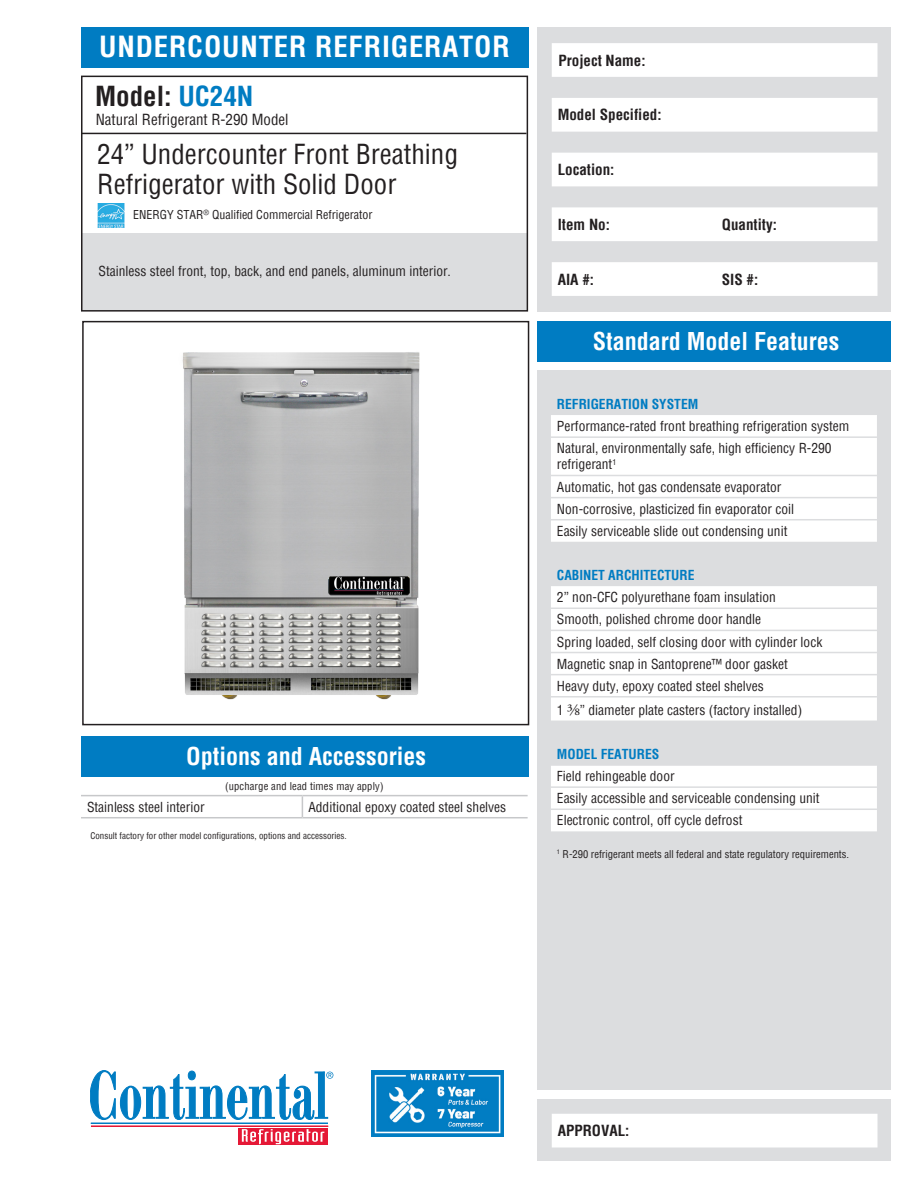
<style>
.page{position:relative;width:918px;height:1188px;background:#fff}
.page>*{position:absolute;margin:0;border:0;box-sizing:border-box;transform-origin:0 0}
.t1{font:700 condensed 28.5px "Helvetica";letter-spacing:.03em;color:#fff}
.t2{font:condensed 27px "Helvetica";color:#231f20}
.t3{font:700 condensed 27px "Helvetica";color:#231f20}
.t4{font:700 condensed 24px "Helvetica";color:#fff}
.t5{font:700 condensed 15px "Helvetica";color:#231f20}
.t6{font:condensed 15px "Helvetica";color:#231f20}
.t7{font:condensed 13.5px/16.2px "Helvetica";color:#231f20}
.t8{font:700 condensed 13.5px "Helvetica";color:#007cc2}
.t9{font:condensed 12px "Helvetica";color:#231f20}
.t10{font:condensed 10.5px "Helvetica";color:#231f20}
.t11{font:condensed 9px "Helvetica";color:#231f20}
.s1{color:#007cc2}
.s2{font-family:"Adobe Garamond Pro";font-stretch:normal;font-size:16.5px}
</style>
<div class="page">
<div style="left:538px;top:1099px;width:353px;height:62px;background:#dcdddf"></div>
<div style="left:81px;top:233px;width:446px;height:77px;background:#dcdddf"></div>
<div style="left:538px;top:321px;width:353px;height:40px;background:#007cc2"></div>
<div style="left:538px;top:370px;width:353px;height:720px;background:#dcdddf"></div>
<div style="left:538px;top:27px;width:353px;height:285px;background:#dcdddf"></div>
<svg style="left:552px;top:43px;width:326px;height:253px;fill:#fff"></svg>
<div style="left:81px;top:76px;width:447px;height:236px;border:2px solid #231f20"></div>
<div style="left:81px;top:27px;width:447px;height:40px;background:#007cc2"></div>
<div style="left:552px;top:1114px;width:326px;height:34px;background:#fff"></div>
<div style="left:81px;top:736px;width:447px;height:40px;background:#007cc2"></div>
<hr style="left:81px;top:133px;width:445px;height:1px;background:#231f20">
<hr style="left:91px;top:1123px;width:237px;height:1px;background:#007cc2">
<hr style="left:91px;top:1126px;width:237px;height:1px;background:#e51836">
<svg style="left:238px;top:1128px;width:90px;height:17px"></svg>
<svg style="left:242px;top:1129px;width:82px;height:15px"></svg>
<svg style="left:90px;top:1070px;width:243px;height:50px"></svg>
<img style="left:371px;top:1070px;width:133px;height:67px">
<div style="left:82px;top:321px;width:447px;height:404px;border:2px solid #231f20"></div>
<div style="left:551px;top:415px;width:326px;height:82px;background:#fff"></div>
<svg style="left:551px;top:498px;width:326px;height:333px;fill:#fff"></svg>
<svg style="left:551px;top:542px;width:326px;height:201px;fill:#fff"></svg>
<hr style="left:551px;top:475px;width:326px;height:1px;background:#dcdddf">
<hr style="left:551px;top:519px;width:326px;height:1px;background:#dcdddf">
<hr style="left:551px;top:608px;width:326px;height:1px;background:#dcdddf">
<hr style="left:551px;top:630px;width:326px;height:1px;background:#dcdddf">
<hr style="left:551px;top:652px;width:326px;height:1px;background:#dcdddf">
<hr style="left:551px;top:674px;width:326px;height:1px;background:#dcdddf">
<hr style="left:551px;top:696px;width:326px;height:2px;background:#dcdddf">
<hr style="left:551px;top:786px;width:326px;height:2px;background:#dcdddf">
<hr style="left:551px;top:809px;width:326px;height:1px;background:#dcdddf">
<hr style="left:551px;top:436px;width:326px;height:2px;background:#dcdddf">
<hr style="left:551px;top:764px;width:326px;height:2px;background:#dcdddf">
<hr style="left:81px;top:795px;width:221px;height:1px;background:#c7c8ca">
<hr style="left:302px;top:795px;width:226px;height:1px;background:#c7c8ca">
<svg style="left:302px;top:796px;width:1px;height:21px"></svg>
<hr style="left:81px;top:817px;width:221px;height:1px;background:#c7c8ca">
<hr style="left:302px;top:817px;width:226px;height:1px;background:#c7c8ca">
<img style="left:98px;top:203px;width:27px;height:25px">
<img style="left:167px;top:322px;width:274px;height:403px">
<h1 class="t1" style="left:99px;top:28px;width:412px">UNDERCOUNTER REFRIGERATOR</h1>
<p class="t3" style="left:95px;top:78px;width:160px">Model: <span class="s1">UC24N</span></p>
<p class="t6" style="left:96px;top:109px;width:194px">Natural Refrigerant R-290 Model</p>
<p class="t2" style="left:97px;top:137px;width:362px">24” Undercounter Front Breathing</p>
<p class="t2" style="left:97px;top:167px;width:301px">Refrigerator with Solid Door</p>
<p class="t9" style="left:133px;top:206px;width:241px">ENERGY STAR<sup>®</sup> Qualified Commercial Refrigerator</p>
<p class="t7" style="left:99px;top:263px;width:354px">Stainless steel front, top, back, and end panels, aluminum interior.</p>
<h3 class="t4" style="left:186px;top:740px;width:241px">Options and Accessories</h3>
<p class="t10" style="left:225px;top:779px;width:160px">(upcharge and lead times may apply)</p>
<p class="t7" style="left:87px;top:798px;width:119px">Stainless steel interior</p>
<p class="t7" style="left:308px;top:798px;width:199px">Additional epoxy coated steel shelves</p>
<p class="t11" style="left:90px;top:830px;width:258px">Consult factory for other model configurations, options and accessories.</p>
<p class="t5" style="left:559px;top:50px;width:89px">Project Name:</p>
<p class="t5" style="left:558px;top:105px;width:105px">Model Specified:</p>
<p class="t5" style="left:558px;top:160px;width:58px">Location:</p>
<p class="t5" style="left:558px;top:215px;width:54px">Item No:</p>
<p class="t5" style="left:722px;top:215px;width:57px">Quantity:</p>
<p class="t5" style="left:558px;top:269px;width:38px">AIA #:</p>
<p class="t5" style="left:722px;top:269px;width:38px">SIS #:</p>
<h3 class="t4" style="left:593px;top:325px;width:248px">Standard Model Features</h3>
<p class="t8" style="left:557px;top:395px;width:143px">REFRIGERATION SYSTEM</p>
<p class="t7" style="left:557px;top:418px;width:294px">Performance-rated front breathing refrigeration system</p>
<p class="t7" style="left:557px;top:440px;width:276px">Natural, environmentally safe, high efficiency R-290 refrigerant<sup>1</sup></p>
<p class="t7" style="left:557px;top:478px;width:226px">Automatic, hot gas condensate evaporator</p>
<p class="t7" style="left:557px;top:500px;width:239px">Non-corrosive, plasticized fin evaporator coil</p>
<p class="t7" style="left:557px;top:523px;width:232px">Easily serviceable slide out condensing unit</p>
<p class="t8" style="left:557px;top:566px;width:139px">CABINET ARCHITECTURE</p>
<p class="t7" style="left:557px;top:589px;width:220px">2” non-CFC polyurethane foam insulation</p>
<p class="t7" style="left:557px;top:611px;width:206px">Smooth, polished chrome door handle</p>
<p class="t7" style="left:557px;top:633px;width:267px">Spring loaded, self closing door with cylinder lock</p>
<p class="t7" style="left:557px;top:655px;width:232px">Magnetic snap in Santoprene™ door gasket</p>
<p class="t7" style="left:557px;top:678px;width:208px">Heavy duty, epoxy coated steel shelves</p>
<p class="t7" style="left:557px;top:701px;width:247px">1 <span class="s2">3/8</span>” diameter plate casters (factory installed)</p>
<p class="t8" style="left:557px;top:745px;width:104px">MODEL FEATURES</p>
<p class="t7" style="left:557px;top:768px;width:119px">Field rehingeable door</p>
<p class="t7" style="left:557px;top:790px;width:264px">Easily accessible and serviceable condensing unit</p>
<p class="t7" style="left:557px;top:812px;width:187px">Electronic control, off cycle defrost</p>
<p class="t10" style="left:557px;top:847px;width:294px"><sup>1</sup> R-290 refrigerant meets all federal and state regulatory requirements.</p>
<p class="t5" style="left:558px;top:1121px;width:73px">APPROVAL:</p>
</div>
